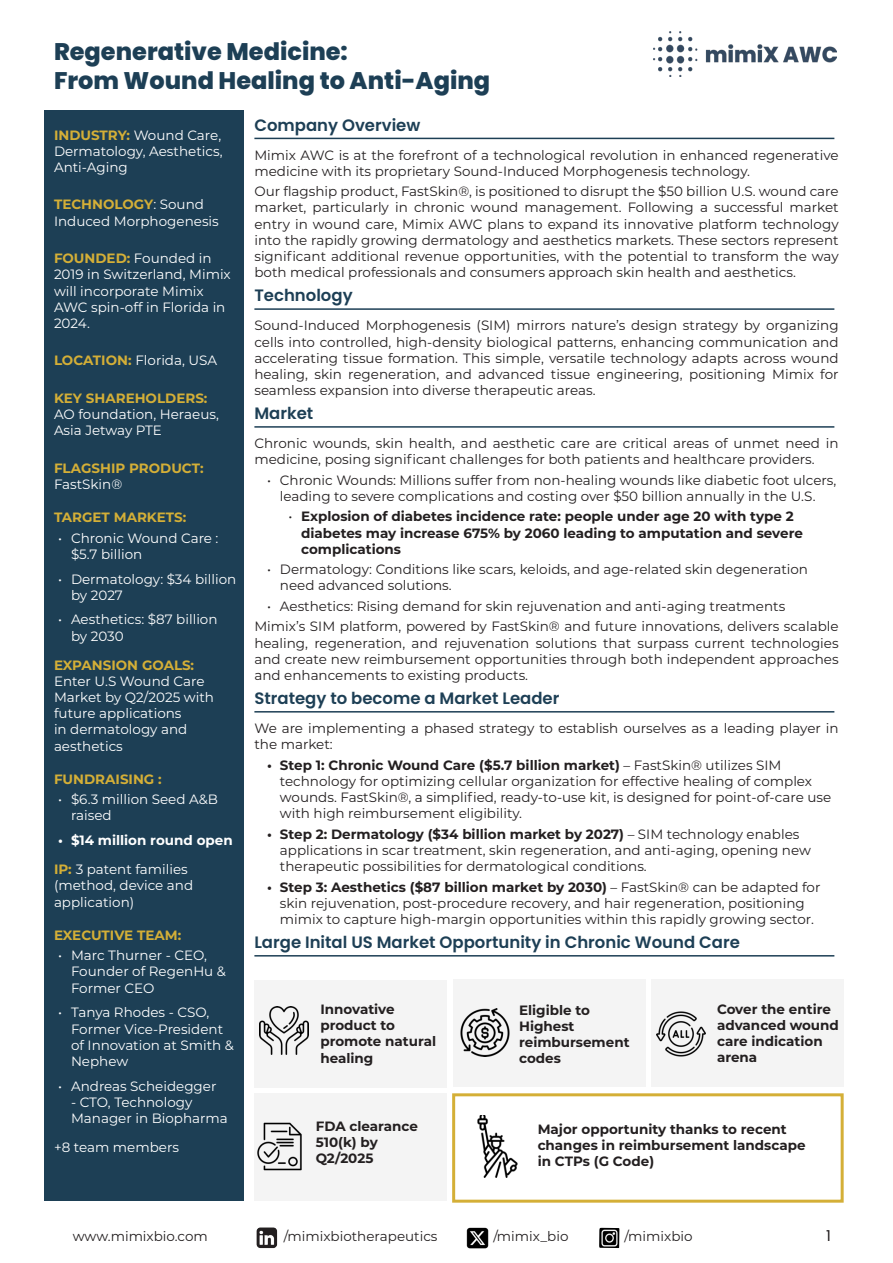
<style>
.page{position:relative;width:893px;height:1263px;background:#fff}
.page>*{position:absolute;margin:0;border:0;box-sizing:border-box;transform-origin:0 0}
.Big_title{font:800 24px/28.8px "Poppins";color:#1d3f55}
.titre_1_dark{font:600 16.5px "Poppins";color:#1d3f55}
.Style_de_paragraphe_1{font:15px "Poppins";color:#231f20}
.t1{font:13.5px/16.2px "Montserrat";color:#231f20}
.t2{font:13.5px/16.2px "Montserrat";color:#fff}
.t3{font:700 13.5px/16.2px "Montserrat";color:#231f20}
.t4{font:700 13.5px/16.2px "Montserrat";color:#d4af37}
.t5{font:700 13.5px "Montserrat";color:#fff}
.s1{font-weight:400}
.s2{font-weight:700}
.s3{font-weight:700;color:#d4af37}
.s4{font-weight:400;color:#fff}
</style>
<div class="page">
<div style="left:44px;top:111px;width:200px;height:1090px;background:#1d3f55"></div>
<img style="left:653px;top:32px;width:183px;height:44px">
<hr style="left:254px;top:138px;width:580px;height:1px;background:#1d3f55">
<hr style="left:254px;top:308px;width:580px;height:2px;background:#1d3f55">
<hr style="left:254px;top:426px;width:580px;height:2px;background:#1d3f55">
<hr style="left:254px;top:711px;width:580px;height:1px;background:#1d3f55">
<hr style="left:254px;top:955px;width:580px;height:1px;background:#1d3f55">
<img style="left:256px;top:1227px;width:22px;height:22px">
<img style="left:466px;top:1227px;width:23px;height:22px">
<img style="left:599px;top:1228px;width:20px;height:20px">
<div style="left:255px;top:980px;width:192px;height:107px;background:#f4f4f4"></div>
<img style="left:259px;top:1006px;width:49px;height:49px">
<div style="left:454px;top:980px;width:192px;height:107px;background:#f4f4f4"></div>
<img style="left:461px;top:1008px;width:48px;height:49px">
<div style="left:652px;top:980px;width:192px;height:107px;background:#f4f4f4"></div>
<img style="left:656px;top:1011px;width:50px;height:46px">
<div style="left:452px;top:1093px;width:392px;height:110px;background:#fff;border:3px solid #d4af37"></div>
<img style="left:477px;top:1116px;width:41px;height:62px">
<div style="left:255px;top:1093px;width:192px;height:108px;background:#f4f4f4"></div>
<img style="left:257px;top:1122px;width:45px;height:49px">
<p class="Big_title" style="left:54px;top:38px;width:438px">Regenerative Medicine:<br>From Wound Healing to Anti-Aging</p>
<p class="titre_1_dark" style="left:254px;top:115px;width:167px">Company Overview</p>
<p class="t1" style="left:254px;top:146px;width:586px">Mimix AWC is at the forefront of a technological revolution in enhanced regenerative medicine with its proprietary Sound-Induced Morphogenesis technology.</p>
<p class="t1" style="left:254px;top:183px;width:586px;text-align:justify">Our flagship product, FastSkin®, is positioned to disrupt the $50 billion U.S. wound care market, particularly in chronic wound management. Following a successful market entry in wound care, Mimix AWC plans to expand its innovative platform technology into the rapidly growing dermatology and aesthetics markets. These sectors represent significant additional revenue opportunities, with the potential to transform the way both medical professionals and consumers approach skin health and aesthetics.</p>
<p class="titre_1_dark" style="left:254px;top:286px;width:100px">Technology</p>
<p class="t1" style="left:254px;top:317px;width:586px;text-align:justify">Sound-Induced Morphogenesis (SIM) mirrors nature’s design strategy by organizing cells into controlled, high-density biological patterns, enhancing communication and accelerating tissue formation. This simple, versatile technology adapts across wound healing, skin regeneration, and advanced tissue engineering, positioning Mimix for seamless expansion into diverse therapeutic areas.</p>
<p class="titre_1_dark" style="left:254px;top:404px;width:60px">Market</p>
<p class="t1" style="left:254px;top:435px;width:586px">Chronic wounds, skin health, and aesthetic care are critical areas of unmet need in medicine, posing significant challenges for both patients and healthcare providers.</p>
<p class="t1" style="left:267px;top:471px;width:571px;text-align:center">• Chronic Wounds: Millions suffer from non-healing wounds like diabetic foot ulcers, leading to severe complications and costing over $50 billion annually in the U.S.</p>
<p class="t3" style="left:301px;top:508px;width:503px;text-indent:-13px"><span class="s1">•</span> Explosion of diabetes incidence rate: people under age 20 with type 2 diabetes may increase 675% by 2060 leading to amputation and severe complications</p>
<p class="t1" style="left:280px;top:561px;width:530px;text-indent:-13px">• Dermatology: Conditions like scars, keloids, and age-related skin degeneration need advanced solutions.</p>
<p class="t1" style="left:267px;top:598px;width:520px">• Aesthetics: Rising demand for skin rejuvenation and anti-aging treatments</p>
<p class="t1" style="left:254px;top:618px;width:586px;text-align:justify">Mimix’s SIM platform, powered by FastSkin® and future innovations, delivers scalable healing, regeneration, and rejuvenation solutions that surpass current technologies and create new reimbursement opportunities through both independent approaches and enhancements to existing products.</p>
<p class="titre_1_dark" style="left:254px;top:689px;width:306px">Strategy to become a Market Leader</p>
<p class="t1" style="left:254px;top:720px;width:586px">We are implementing a phased strategy to establish ourselves as a leading player in the market:</p>
<p class="t1" style="left:280px;top:756px;width:553px;text-indent:-13px"><span class="s2">• Step 1: Chronic Wound Care ($5.7 billion market)</span> – FastSkin® utilizes SIM technology for optimizing cellular organization for effective healing of complex wounds. FastSkin®, a simplified, ready-to-use kit, is designed for point-of-care use with high reimbursement eligibility.</p>
<p class="t1" style="left:280px;top:825px;width:533px;text-indent:-13px"><span class="s2">• Step 2: Dermatology ($34 billion market by 2027)</span> – SIM technology enables applications in scar treatment, skin regeneration, and anti-aging, opening new therapeutic possibilities for dermatological conditions.</p>
<p class="t1" style="left:267px;top:878px;width:555px;text-align:center"><span class="s2">• Step 3: Aesthetics ($87 billion market by 2030)</span> – FastSkin® can be adapted for skin rejuvenation, post-procedure recovery, and hair regeneration, positioning mimix to capture high-margin opportunities within this rapidly growing sector.</p>
<p class="titre_1_dark" style="left:254px;top:933px;width:487px">Large Inital US Market Opportunity in Chronic Wound Care</p>
<p class="t2" style="left:54px;top:126px;width:170px;text-align:justify"><span class="s3">INDUSTRY:</span> Wound Care, Dermatology, Aesthetics, Anti-Aging</p>
<p class="t2" style="left:54px;top:196px;width:166px"><span class="s3">TECHNOLOGY</span>: Sound<br>Induced Morphogenesis</p>
<p class="t2" style="left:54px;top:250px;width:178px"><span class="s3">FOUNDED:</span> Founded in<br>2019 in Switzerland, Mimix will incorporate Mimix<br>AWC spin-off in Florida in<br>2024.</p>
<p class="t2" style="left:54px;top:352px;width:165px"><span class="s3">LOCATION:</span> Florida, USA</p>
<p class="t2" style="left:54px;top:389px;width:166px"><span class="s3">KEY SHAREHOLDERS:<br></span>AO foundation, Heraeus,<br>Asia Jetway PTE</p>
<p class="t4" style="left:54px;top:459px;width:151px">FLAGSHIP PRODUCT:<br><span class="s4">FastSkin®</span></p>
<p class="t4" style="left:54px;top:509px;width:134px">TARGET MARKETS:</p>
<p class="t2" style="left:71px;top:529px;width:149px;text-indent:-13px">• Chronic Wound Care : $5.7 billion</p>
<p class="t2" style="left:71px;top:570px;width:167px;text-indent:-13px">• Dermatology: $34 billion by 2027</p>
<p class="t2" style="left:71px;top:611px;width:148px;text-indent:-13px">• Aesthetics: $87 billion by 2030</p>
<p class="t2" style="left:54px;top:656px;width:161px"><span class="s3">EXPANSION GOALS:<br></span>Enter U.S Wound Care<br>Market by Q2/2025 with future applications<br>in dermatology and aesthetics</p>
<p class="t4" style="left:54px;top:770px;width:109px">FUNDRAISING :</p>
<p class="t2" style="left:71px;top:791px;width:148px;text-indent:-13px">• $6.3 million Seed A&amp;B raised</p>
<p class="t5" style="left:58px;top:831px;width:176px">• $14 million round open</p>
<p class="t2" style="left:54px;top:861px;width:141px"><span class="s3">IP:</span> 3 patent families (method, device and application)</p>
<p class="t4" style="left:54px;top:926px;width:129px">EXECUTIVE TEAM:</p>
<p class="t2" style="left:71px;top:947px;width:156px;text-indent:-13px">• Marc Thurner - CEO,<br>Founder of RegenHu &amp;<br>Former CEO</p>
<p class="t2" style="left:71px;top:1004px;width:164px;text-indent:-13px">• Tanya Rhodes - CSO,<br>Former Vice-President of Innovation at Smith &amp;<br>Nephew</p>
<p class="t2" style="left:58px;top:1077px;width:160px">• Andreas Scheidegger</p>
<p class="t2" style="left:71px;top:1093px;width:158px">- CTO, Technology<br>Manager in Biopharma</p>
<p class="t2" style="left:54px;top:1138px;width:127px">+8 team members</p>
<p class="t3" style="left:320px;top:1000px;width:117px">Innovative product to promote natural healing</p>
<p class="t3" style="left:519px;top:1001px;width:112px">Eligible to<br>Highest reimbursement codes</p>
<p class="t3" style="left:717px;top:1000px;width:123px">Cover the entire advanced wound care indication arena</p>
<p class="t3" style="left:316px;top:1117px;width:104px">FDA clearance<br>510(k) by<br>Q2/2025</p>
<p class="t3" style="left:538px;top:1120px;width:269px">Major opportunity thanks to recent changes in reimbursement landscape in CTPs (G Code)</p>
<p class="t1" style="left:284px;top:1228px;width:155px">/mimixbiotherapeutics</p>
<p class="t1" style="left:493px;top:1227px;width:77px">/mimix_bio</p>
<p class="t1" style="left:625px;top:1228px;width:69px">/mimixbio</p>
<p class="t1" style="left:73px;top:1227px;width:136px">www.mimixbio.com</p>
<p class="Style_de_paragraphe_1" style="left:826px;top:1227px;width:6px">1</p>
</div>
